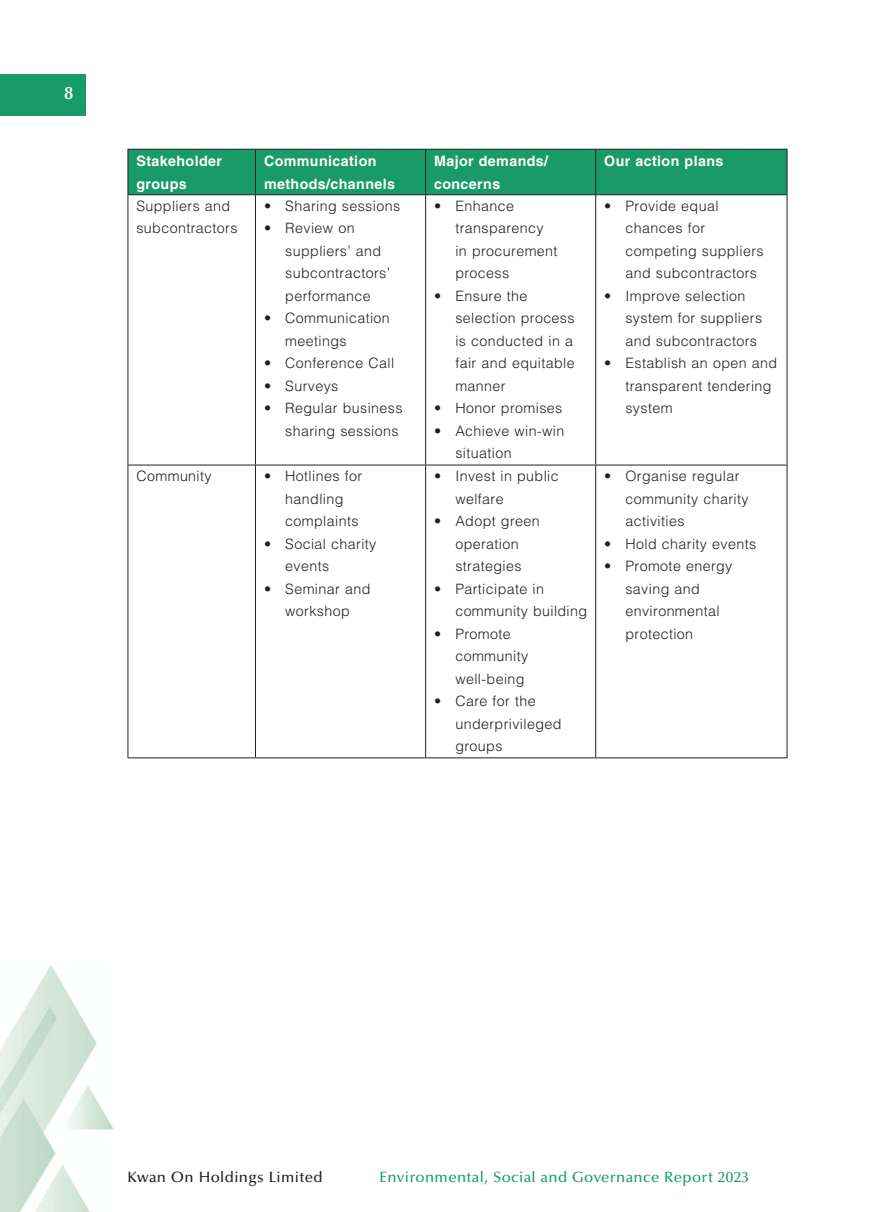
<style>
.page{position:relative;width:893px;height:1212px;background:#fff}
.page>*{position:absolute;margin:0;border:0;box-sizing:border-box;transform-origin:0 0}
.t1{font:600 18px "Optima LT Std";color:#fff}
.t2{font:500 15px "Optima LT Std";letter-spacing:.025em;color:#199b69}
.t3{font:500 15px "Optima LT Std";letter-spacing:.025em;color:#231f20}
.t4{font:300 14.25px/22.5px "Helvetica LT Std";letter-spacing:.03em;color:#231f20}
.t5{font:700 14.25px/22.5px "Helvetica LT Std";letter-spacing:.03em;color:#fff}
</style>
<div class="page">
<div style="left:0;top:74px;width:86px;height:41px;background:#199b69"></div>
<img style="left:0;top:965px;width:114px;height:247px">
<div style="left:129px;top:150px;width:658px;height:44px;background:#199b69"></div>
<hr style="left:128px;top:149px;width:127px;height:1px;background:#231f20">
<hr style="left:128px;top:150px;width:1px;height:44px;background:#231f20">
<hr style="left:255px;top:149px;width:171px;height:1px;background:#231f20">
<hr style="left:255px;top:150px;width:1px;height:44px;background:#231f20">
<hr style="left:426px;top:149px;width:170px;height:1px;background:#231f20">
<hr style="left:425px;top:150px;width:1px;height:44px;background:#231f20">
<hr style="left:596px;top:149px;width:191px;height:1px;background:#231f20">
<hr style="left:595px;top:150px;width:1px;height:44px;background:#231f20">
<hr style="left:787px;top:150px;width:1px;height:44px;background:#231f20">
<hr style="left:128px;top:194px;width:127px;height:1px;background:#231f20">
<hr style="left:128px;top:195px;width:1px;height:270px;background:#231f20">
<hr style="left:255px;top:194px;width:171px;height:1px;background:#231f20">
<hr style="left:255px;top:195px;width:1px;height:270px;background:#231f20">
<hr style="left:426px;top:194px;width:170px;height:1px;background:#231f20">
<hr style="left:425px;top:195px;width:1px;height:270px;background:#231f20">
<hr style="left:596px;top:194px;width:191px;height:1px;background:#231f20">
<hr style="left:595px;top:195px;width:1px;height:270px;background:#231f20">
<hr style="left:787px;top:195px;width:1px;height:270px;background:#231f20">
<hr style="left:128px;top:465px;width:127px;height:1px;background:#231f20">
<hr style="left:128px;top:465px;width:1px;height:292px;background:#231f20">
<hr style="left:255px;top:465px;width:171px;height:1px;background:#231f20">
<hr style="left:255px;top:465px;width:1px;height:292px;background:#231f20">
<hr style="left:426px;top:465px;width:170px;height:1px;background:#231f20">
<hr style="left:425px;top:465px;width:1px;height:292px;background:#231f20">
<hr style="left:596px;top:465px;width:191px;height:1px;background:#231f20">
<hr style="left:595px;top:465px;width:1px;height:292px;background:#231f20">
<hr style="left:787px;top:465px;width:1px;height:292px;background:#231f20">
<hr style="left:128px;top:757px;width:127px;height:1px;background:#231f20">
<hr style="left:255px;top:757px;width:171px;height:1px;background:#231f20">
<hr style="left:426px;top:757px;width:170px;height:1px;background:#231f20">
<hr style="left:596px;top:757px;width:191px;height:1px;background:#231f20">
<p class="t1" style="left:64px;top:83px;width:11px">8</p>
<p class="t5" style="left:136px;top:150px;width:87px">Stakeholder groups</p>
<p class="t5" style="left:264px;top:150px;width:133px">Communication methods/channels</p>
<p class="t5" style="left:434px;top:150px;width:116px">Major demands/ concerns</p>
<p class="t5" style="left:604px;top:150px;width:121px">Our action plans</p>
<p class="t4" style="left:136px;top:194px;width:103px">Suppliers and subcontractors</p>
<p class="t4" style="left:264px;top:194px;width:138px">• Sharing sessions</p>
<p class="t4" style="left:455px;top:194px;width:104px;text-indent:-21px">• Enhance transparency in procurement process</p>
<p class="t4" style="left:455px;top:284px;width:121px;text-indent:-21px">• Ensure the selection process is conducted in a fair and equitable manner</p>
<p class="t4" style="left:434px;top:397px;width:130px">• Honor promises</p>
<p class="t4" style="left:455px;top:419px;width:110px;text-indent:-21px">• Achieve win-win situation</p>
<p class="t4" style="left:625px;top:194px;width:140px;text-indent:-21px">• Provide equal chances for competing suppliers and subcontractors</p>
<p class="t4" style="left:625px;top:284px;width:138px;text-indent:-21px">• Improve selection system for suppliers and subcontractors</p>
<p class="t4" style="left:625px;top:352px;width:153px;text-indent:-21px">• Establish an open and transparent tendering system</p>
<p class="t4" style="left:285px;top:217px;width:106px;text-indent:-21px">• Review on suppliers’ and subcontractors’ performance</p>
<p class="t4" style="left:285px;top:307px;width:106px;text-indent:-21px">• Communication meetings</p>
<p class="t4" style="left:264px;top:352px;width:132px">• Conference Call</p>
<p class="t4" style="left:264px;top:374px;width:76px">• Surveys</p>
<p class="t4" style="left:264px;top:397px;width:140px;text-align:right">• Regular business sharing sessions</p>
<p class="t4" style="left:136px;top:465px;width:77px">Community</p>
<p class="t4" style="left:285px;top:465px;width:78px;text-indent:-21px">• Hotlines for handling complaints</p>
<p class="t4" style="left:285px;top:532px;width:93px;text-indent:-21px">• Social charity events</p>
<p class="t4" style="left:264px;top:577px;width:108px;text-align:center">• Seminar and workshop</p>
<p class="t4" style="left:455px;top:465px;width:105px;text-indent:-21px">• Invest in public welfare</p>
<p class="t4" style="left:434px;top:510px;width:107px;text-align:center">• Adopt green operation strategies</p>
<p class="t4" style="left:455px;top:577px;width:133px;text-indent:-21px">• Participate in community building</p>
<p class="t4" style="left:455px;top:622px;width:74px;text-indent:-21px">• Promote community well-being</p>
<p class="t4" style="left:455px;top:690px;width:108px;text-indent:-21px">• Care for the underprivileged groups</p>
<p class="t4" style="left:625px;top:465px;width:125px;text-indent:-21px">• Organise regular community charity activities</p>
<p class="t4" style="left:604px;top:532px;width:153px">• Hold charity events</p>
<p class="t4" style="left:625px;top:555px;width:108px;text-indent:-21px">• Promote energy saving and environmental protection</p>
<p class="t3" style="left:128px;top:1168px;width:197px">Kwan On Holdings Limited</p>
<p class="t2" style="left:379px;top:1168px;width:371px">Environmental, Social and Governance Report 2023</p>
</div>
